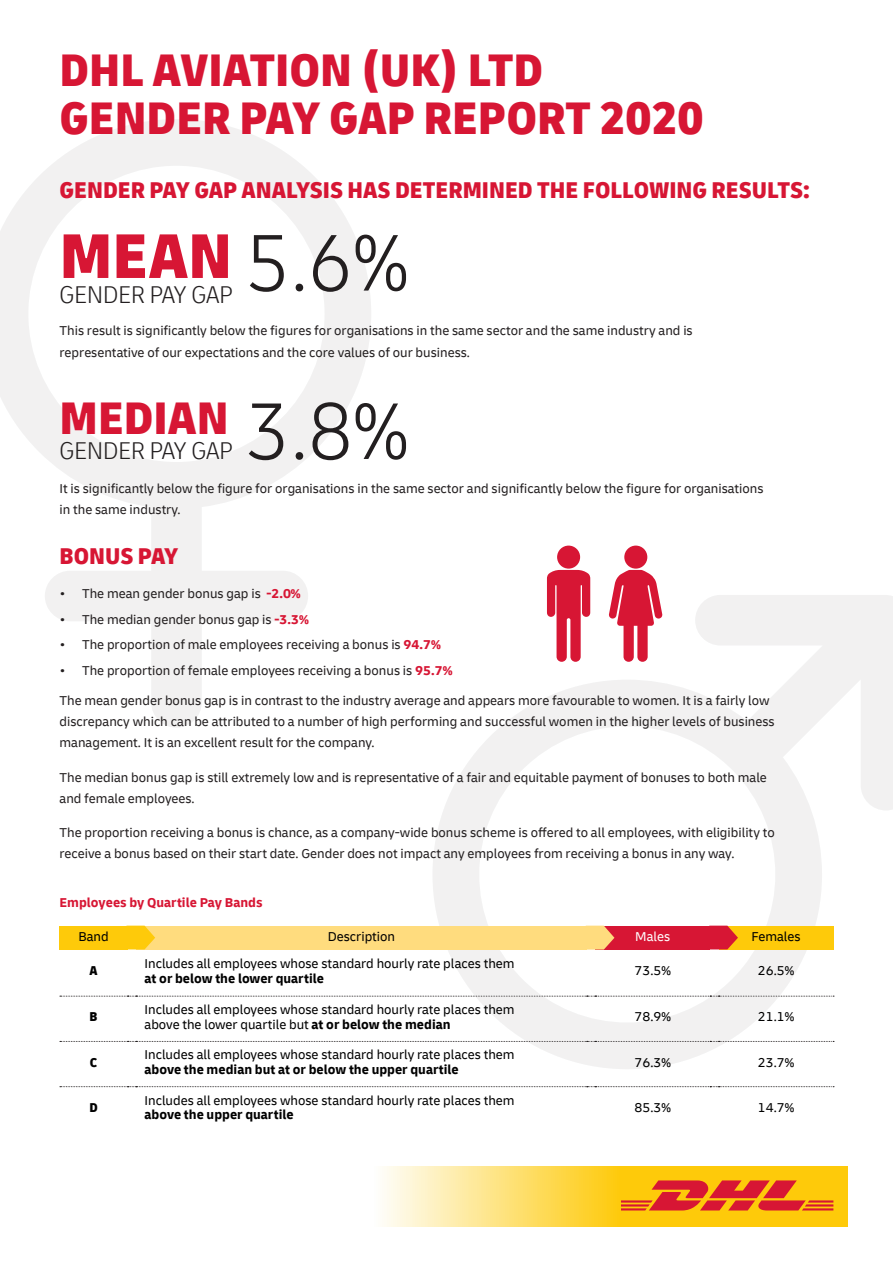
<style>
.page{position:relative;width:893px;height:1263px;background:#fff}
.page>*{position:absolute;margin:0;border:0;box-sizing:border-box;transform-origin:0 0}
._01_Headline_32pt__m{font:300 condensed 84px "Delivery";color:#231f20}
._01_Headline_32pt__m-2{font:900 condensed 66px "Delivery";color:#d71634}
._01_Headline_32pt__m-3{font:900 condensed 48px/48px "Delivery";color:#d71634}
._01_Headline_32pt__m-4{font:300 condensed 25.5px "Delivery";color:#231f20}
._01_Topic_header_16p{font:900 condensed 24px "Delivery";color:#d71634}
._03_Copy_text_9pt_5m{font:900 condensed 24px "Delivery";color:#d71634}
._03_Copy_text_9pt_5m-2{font:13.5px/21px "Delivery";color:#231f20}
.t1{font:13.5px/14.5px "Delivery";color:#000}
._03_Copy_text_9pt_5m-3{font:700 13.5px "Delivery";color:#d71634}
.t2{font:13.5px "Delivery";color:#fff}
.t3{font:900 condensed 13.5px "Delivery";color:#000}
.s1{font-weight:700;color:#d71634}
.s2{font-weight:700}
</style>
<div class="page">
<svg style="left:0;top:119px;width:371px;height:608px"></svg>
<svg style="left:432px;top:595px;width:461px;height:474px"></svg>
<svg style="left:384px;top:1166px;width:463px;height:61px;background:#fdd957"></svg>
<svg style="left:621px;top:1180px;width:212px;height:30px;background:#e86820"></svg>
<div style="left:557px;top:546px;width:23px;height:23px;background:#d71634;border-radius:50%"></div>
<svg style="left:547px;top:570px;width:43px;height:92px"></svg>
<div style="left:624px;top:546px;width:23px;height:23px;background:#d71634;border-radius:50%"></div>
<svg style="left:609px;top:570px;width:54px;height:92px"></svg>
<div style="left:60px;top:926px;width:68px;height:23px;background:#feca0a"></div>
<div style="left:136px;top:926px;width:451px;height:23px;background:#ffdc7e"></div>
<div style="left:595px;top:926px;width:115px;height:23px;background:#d71634"></div>
<div style="left:719px;top:926px;width:114px;height:23px;background:#feca0a"></div>
<svg style="left:60px;top:996px;width:774px;height:1px"></svg>
<svg style="left:60px;top:1041px;width:774px;height:1px"></svg>
<svg style="left:60px;top:1086px;width:774px;height:1px"></svg>
<svg style="left:128px;top:926px;width:27px;height:23px"></svg>
<svg style="left:587px;top:926px;width:27px;height:23px"></svg>
<svg style="left:710px;top:926px;width:28px;height:23px"></svg>
<p class="_01_Headline_32pt__m-3" style="left:60px;top:45px;width:646px">DHL AVIATION (UK) LTD<br>GENDER PAY GAP REPORT 2020</p>
<p class="_01_Topic_header_16p" style="left:60px;top:176px;width:752px">GENDER PAY GAP ANALYSIS HAS DETERMINED THE FOLLOWING RESULTS:</p>
<p class="_01_Headline_32pt__m-2" style="left:60px;top:217px;width:174px">MEAN</p>
<p class="_01_Headline_32pt__m-4" style="left:60px;top:278px;width:175px">GENDER PAY GAP</p>
<p class="_01_Headline_32pt__m" style="left:246px;top:206px;width:164px">5.6%</p>
<p class="_03_Copy_text_9pt_5m-2" style="left:60px;top:320px;width:635px">This result is significantly below the figures for organisations in the same sector and the same industry and is representative of our expectations and the core values of our business.</p>
<p class="_01_Headline_32pt__m-3" style="left:60px;top:393px;width:171px">MEDIAN</p>
<p class="_01_Headline_32pt__m-4" style="left:60px;top:433px;width:175px">GENDER PAY GAP</p>
<p class="_01_Headline_32pt__m" style="left:246px;top:374px;width:164px">3.8%</p>
<p class="_03_Copy_text_9pt_5m-2" style="left:60px;top:477px;width:705px">It is significantly below the figure for organisations in the same sector and significantly below the figure for organisations in the same industry.</p>
<p class="_03_Copy_text_9pt_5m" style="left:60px;top:541px;width:120px">BONUS PAY</p>
<p class="_03_Copy_text_9pt_5m-2" style="left:60px;top:583px;width:243px">• The mean gender bonus gap is <span class="s1">-2.0%</span></p>
<p class="_03_Copy_text_9pt_5m-2" style="left:60px;top:609px;width:251px">• The median gender bonus gap is <span class="s1">-3.3%</span></p>
<p class="_03_Copy_text_9pt_5m-2" style="left:60px;top:634px;width:383px">• The proportion of male employees receiving a bonus is <span class="s1">94.7%</span></p>
<p class="_03_Copy_text_9pt_5m-2" style="left:60px;top:660px;width:394px">• The proportion of female employees receiving a bonus is <span class="s1">95.7%</span></p>
<p class="_03_Copy_text_9pt_5m-2" style="left:60px;top:690px;width:717px">The mean gender bonus gap is in contrast to the industry average and appears more favourable to women. It is a fairly low discrepancy which can be attributed to a number of high performing and successful women in the higher levels of business management. It is an excellent result for the company.</p>
<p class="_03_Copy_text_9pt_5m-2" style="left:60px;top:767px;width:709px">The median bonus gap is still extremely low and is representative of a fair and equitable payment of bonuses to both male and female employees.</p>
<p class="_03_Copy_text_9pt_5m-2" style="left:60px;top:822px;width:717px">The proportion receiving a bonus is chance, as a company-wide bonus scheme is offered to all employees, with eligibility to receive a bonus based on their start date. Gender does not impact any employees from receiving a bonus in any way.</p>
<p class="_03_Copy_text_9pt_5m-3" style="left:60px;top:894px;width:205px">Employees by Quartile Pay Bands</p>
<p class="t1" style="left:78px;top:929px;width:32px">Band</p>
<p class="t1" style="left:328px;top:929px;width:69px">Description</p>
<p class="t2" style="left:635px;top:928px;width:36px">Males</p>
<p class="t1" style="left:751px;top:929px;width:51px">Females</p>
<p class="t3" style="left:89px;top:963px;width:10px">A</p>
<p class="t1" style="left:145px;top:956px;width:372px">Includes all employees whose standard hourly rate places them <span class="s2">at or below the lower quartile</span></p>
<p class="t1" style="left:634px;top:963px;width:38px">73.5%</p>
<p class="t1" style="left:758px;top:963px;width:38px">26.5%</p>
<p class="t3" style="left:90px;top:1009px;width:10px">B</p>
<p class="t1" style="left:145px;top:1002px;width:372px">Includes all employees whose standard hourly rate places them above the lower quartile but <span class="s2">at or below the median</span></p>
<p class="t1" style="left:634px;top:1009px;width:38px">78.9%</p>
<p class="t1" style="left:758px;top:1009px;width:38px">21.1%</p>
<p class="t3" style="left:90px;top:1054px;width:9px">C</p>
<p class="t1" style="left:145px;top:1047px;width:372px">Includes all employees whose standard hourly rate places them <span class="s2">above the median but at or below the upper quartile</span></p>
<p class="t1" style="left:634px;top:1055px;width:38px">76.3%</p>
<p class="t1" style="left:758px;top:1055px;width:38px">23.7%</p>
<p class="t3" style="left:89px;top:1099px;width:10px">D</p>
<p class="t1" style="left:145px;top:1093px;width:372px">Includes all employees whose standard hourly rate places them <span class="s2">above the upper quartile</span></p>
<p class="t1" style="left:634px;top:1100px;width:38px">85.3%</p>
<p class="t1" style="left:758px;top:1100px;width:38px">14.7%</p>
</div>
